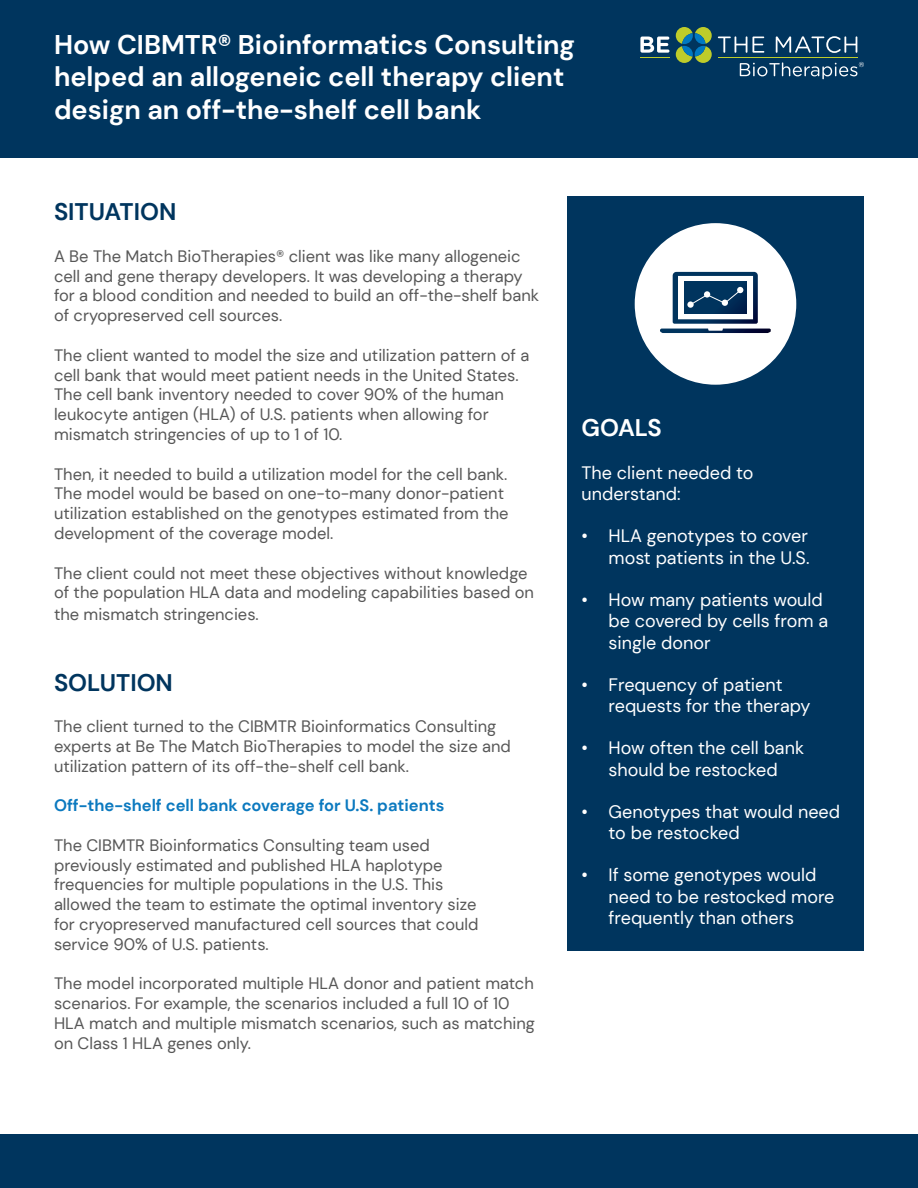
<style>
.page{position:relative;width:918px;height:1188px;background:#fff}
.page>*{position:absolute;margin:0;border:0;box-sizing:border-box;transform-origin:0 0}
.t1{font:700 27px/32.4px "DM Sans";color:#fff}
.t2{font:700 24px "DM Sans";color:#00355e}
.t3{font:700 24px "DM Sans";letter-spacing:-.015em;color:#fff}
.t4{font:18px/21.6px "DM Sans";color:#fff}
.t5{font:16.5px/19.8px "DM Sans";color:#575757}
.t6{font:700 16.5px "DM Sans";color:#0b79bf}
</style>
<div class="page">
<div style="left:567px;top:197px;width:297px;height:754px;background:#00355e"></div>
<div style="left:0;top:0;width:918px;height:158px;background:#00355e"></div>
<div style="left:635px;top:223px;width:161px;height:162px;background:#fff;border-radius:50%"></div>
<svg style="left:660px;top:272px;width:111px;height:61px"></svg>
<div style="left:0;top:1135px;width:918px;height:53px;background:#00355e"></div>
<hr style="left:718px;top:57px;width:139px;height:1px;background:#becc2a">
<svg style="left:740px;top:62px;width:124px;height:17px"></svg>
<svg style="left:640px;top:37px;width:29px;height:21px"></svg>
<svg style="left:718px;top:36px;width:46px;height:17px"></svg>
<svg style="left:776px;top:36px;width:81px;height:17px"></svg>
<svg style="left:676px;top:27px;width:36px;height:36px"></svg>
<p class="t1" style="left:54px;top:28px;width:522px">How CIBMTR® Bioinformatics Consulting helped an allogeneic cell therapy client design an off-the-shelf cell bank</p>
<p class="t2" style="left:54px;top:197px;width:124px">SITUATION</p>
<p class="t5" style="left:54px;top:246px;width:487px">A Be The Match BioTherapies® client was like many allogeneic cell and gene therapy developers. It was developing a therapy for a blood condition and needed to build an off-the-shelf bank of cryopreserved cell sources.</p>
<p class="t5" style="left:54px;top:345px;width:477px">The client wanted to model the size and utilization pattern of a cell bank that would meet patient needs in the United States.<br>The cell bank inventory needed to cover 90% of the human leukocyte antigen (HLA) of U.S. patients when allowing for mismatch stringencies of up to 1 of 10.</p>
<p class="t5" style="left:54px;top:464px;width:456px">Then, it needed to build a utilization model for the cell bank.<br>The model would be based on one-to-many donor-patient utilization established on the genotypes estimated from the development of the coverage model.</p>
<p class="t5" style="left:54px;top:563px;width:481px">The client could not meet these objectives without knowledge of the population HLA data and modeling capabilities based on</p>
<p class="t5" style="left:54px;top:604px;width:206px">the mismatch stringencies.</p>
<p class="t2" style="left:54px;top:667px;width:120px">SOLUTION</p>
<p class="t5" style="left:54px;top:716px;width:458px">The client turned to the CIBMTR Bioinformatics Consulting experts at Be The Match BioTherapies to model the size and utilization pattern of its off-the-shelf cell bank.</p>
<p class="t6" style="left:54px;top:795px;width:392px">Off-the-shelf cell bank coverage for U.S. patients</p>
<p class="t5" style="left:54px;top:835px;width:426px">The CIBMTR Bioinformatics Consulting team used previously estimated and published HLA haplotype frequencies for multiple populations in the U.S. This allowed the team to estimate the optimal inventory size for cryopreserved manufactured cell sources that could service 90% of U.S. patients.</p>
<p class="t5" style="left:54px;top:974px;width:482px">The model incorporated multiple HLA donor and patient match scenarios. For example, the scenarios included a full 10 of 10<br>HLA match and multiple mismatch scenarios, such as matching on Class 1 HLA genes only.</p>
<p class="t3" style="left:582px;top:412px;width:82px">GOALS</p>
<p class="t4" style="left:582px;top:462px;width:173px">The client needed to understand:</p>
<p class="t4" style="left:582px;top:525px;width:229px;text-align:right">• HLA genotypes to cover most patients in the U.S.</p>
<p class="t4" style="left:609px;top:589px;width:221px;text-indent:-27px">• How many patients would be covered by cells from a single donor</p>
<p class="t4" style="left:609px;top:674px;width:203px;text-indent:-27px">• Frequency of patient requests for the therapy</p>
<p class="t4" style="left:582px;top:737px;width:224px;text-align:center">• How often the cell bank should be restocked</p>
<p class="t4" style="left:609px;top:801px;width:233px;text-indent:-27px">• Genotypes that would need to be restocked</p>
<p class="t4" style="left:609px;top:864px;width:227px;text-indent:-27px">• If some genotypes would need to be restocked more frequently than others</p>
</div>
